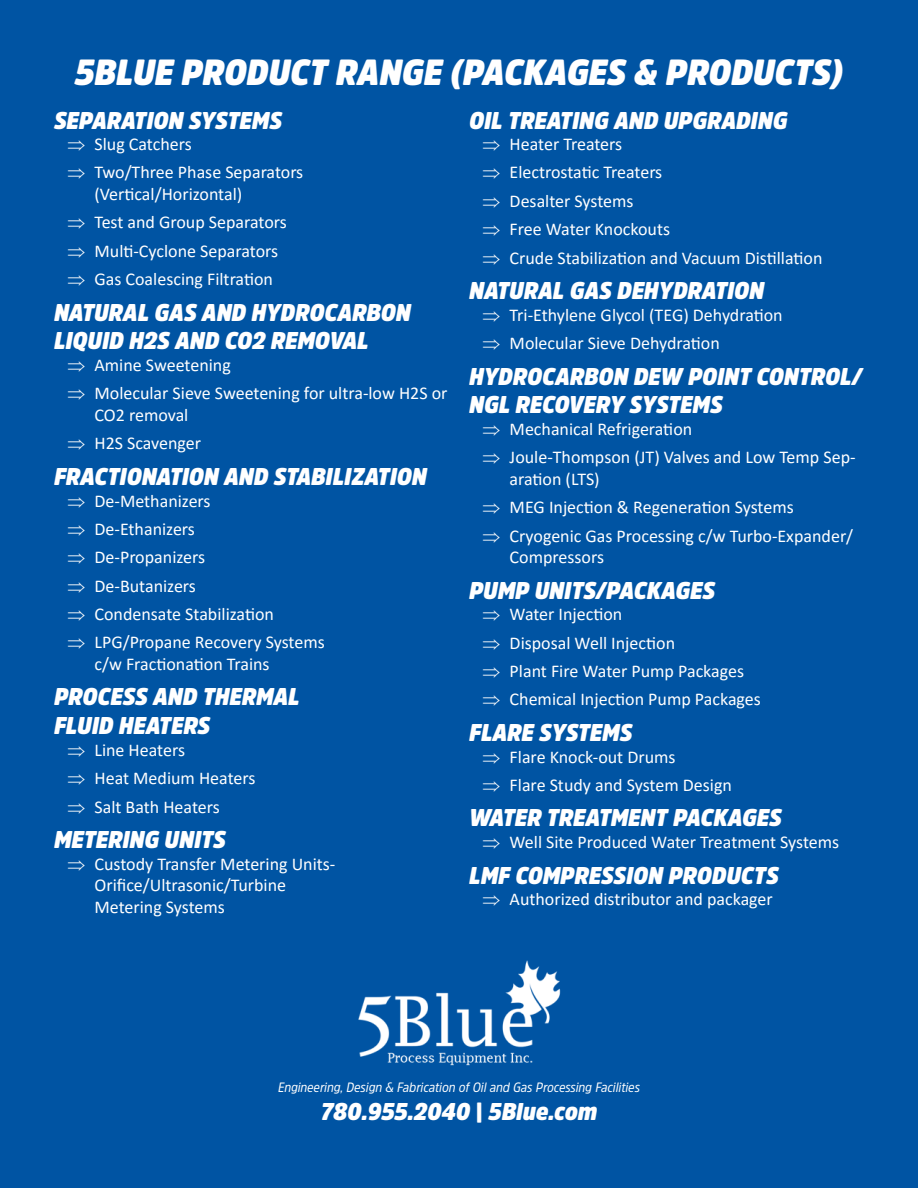
<style>
.page{position:relative;width:918px;height:1188px;background:#0054a3}
.page>*{position:absolute;margin:0;border:0;box-sizing:border-box;transform-origin:0 0}
.t1{font:italic 900 36px "Amsi Pro Narw";color:#fff}
.AmisPro_Header{font:italic 900 24px/28.8px "Amsi Pro Narw";color:#fff}
.t2{font:18px/21.6px "Calibri";color:#fff}
.t3{font:italic 13.5px "Amsi Pro Narw";color:#fff}
</style>
<div class="page">
<img style="left:358px;top:960px;width:203px;height:106px">
<p class="t1" style="left:75px;top:47px;width:770px">5BLUE PRODUCT RANGE (PACKAGES &amp; PRODUCTS)</p>
<p class="AmisPro_Header" style="left:54px;top:105px;width:229px">SEPARATION SYSTEMS</p>
<p class="t2" style="left:68px;top:133px;width:126px">⇒ Slug Catchers</p>
<p class="t2" style="left:94px;top:161px;width:210px;text-indent:-27px">⇒ Two/Three Phase Separators (Vertical/Horizontal)</p>
<p class="t2" style="left:68px;top:211px;width:221px">⇒ Test and Group Separators</p>
<p class="t2" style="left:68px;top:240px;width:212px">⇒ Multi-Cyclone Separators</p>
<p class="t2" style="left:68px;top:268px;width:207px">⇒ Gas Coalescing Filtration</p>
<p class="AmisPro_Header" style="left:54px;top:297px;width:358px">NATURAL GAS AND HYDROCARBON<br>LIQUID H2S AND CO2 REMOVAL</p>
<p class="t2" style="left:68px;top:354px;width:165px">⇒ Amine Sweetening</p>
<p class="t2" style="left:94px;top:382px;width:354px;text-indent:-27px">⇒ Molecular Sieve Sweetening for ultra-low H2S or<br>CO2 removal</p>
<p class="t2" style="left:68px;top:432px;width:135px">⇒ H2S Scavenger</p>
<p class="AmisPro_Header" style="left:54px;top:462px;width:374px">FRACTIONATION AND STABILIZATION</p>
<p class="t2" style="left:68px;top:489px;width:145px">⇒ De-Methanizers</p>
<p class="t2" style="left:68px;top:518px;width:129px">⇒ De-Ethanizers</p>
<p class="t2" style="left:68px;top:546px;width:139px">⇒ De-Propanizers</p>
<p class="t2" style="left:68px;top:574px;width:130px">⇒ De-Butanizers</p>
<p class="t2" style="left:68px;top:603px;width:208px">⇒ Condensate Stabilization</p>
<p class="t2" style="left:94px;top:631px;width:232px;text-indent:-27px">⇒ LPG/Propane Recovery Systems c/w Fractionation Trains</p>
<p class="AmisPro_Header" style="left:54px;top:682px;width:247px">PROCESS AND THERMAL<br>FLUID HEATERS</p>
<p class="t2" style="left:68px;top:739px;width:119px">⇒ Line Heaters</p>
<p class="t2" style="left:68px;top:767px;width:189px">⇒ Heat Medium Heaters</p>
<p class="t2" style="left:68px;top:795px;width:154px">⇒ Salt Bath Heaters</p>
<p class="AmisPro_Header" style="left:54px;top:825px;width:173px">METERING UNITS</p>
<p class="t2" style="left:94px;top:852px;width:242px;text-indent:-27px">⇒ Custody Transfer Metering Units-<br>Orifice/Ultrasonic/Turbine<br>Metering Systems</p>
<p class="AmisPro_Header" style="left:469px;top:105px;width:320px">OIL TREATING AND UPGRADING</p>
<p class="t2" style="left:483px;top:133px;width:141px">⇒ Heater Treaters</p>
<p class="t2" style="left:483px;top:161px;width:181px">⇒ Electrostatic Treaters</p>
<p class="t2" style="left:483px;top:190px;width:153px">⇒ Desalter Systems</p>
<p class="t2" style="left:483px;top:218px;width:189px">⇒ Free Water Knockouts</p>
<p class="t2" style="left:483px;top:246px;width:341px">⇒ Crude Stabilization and Vacuum Distillation</p>
<p class="AmisPro_Header" style="left:469px;top:276px;width:297px">NATURAL GAS DEHYDRATION</p>
<p class="t2" style="left:483px;top:303px;width:302px">⇒ Tri-Ethylene Glycol (TEG) Dehydration</p>
<p class="t2" style="left:483px;top:332px;width:239px">⇒ Molecular Sieve Dehydration</p>
<p class="AmisPro_Header" style="left:469px;top:361px;width:394px">HYDROCARBON DEW POINT CONTROL/<br>NGL RECOVERY SYSTEMS</p>
<p class="t2" style="left:483px;top:418px;width:211px">⇒ Mechanical Refrigeration</p>
<p class="t2" style="left:510px;top:446px;width:348px;text-indent:-27px">⇒ Joule-Thompson (JT) Valves and Low Temp Sep&shy;aration (LTS)</p>
<p class="t2" style="left:483px;top:496px;width:313px">⇒ MEG Injection &amp; Regeneration Systems</p>
<p class="t2" style="left:510px;top:524px;width:345px;text-indent:-27px">⇒ Cryogenic Gas Processing c/w Turbo-Expander/<br>Compressors</p>
<p class="AmisPro_Header" style="left:469px;top:575px;width:247px">PUMP UNITS/PACKAGES</p>
<p class="t2" style="left:483px;top:603px;width:141px">⇒ Water Injection</p>
<p class="t2" style="left:483px;top:631px;width:194px">⇒ Disposal Well Injection</p>
<p class="t2" style="left:483px;top:660px;width:263px">⇒ Plant Fire Water Pump Packages</p>
<p class="t2" style="left:483px;top:688px;width:280px">⇒ Chemical Injection Pump Packages</p>
<p class="AmisPro_Header" style="left:469px;top:718px;width:165px">FLARE SYSTEMS</p>
<p class="t2" style="left:483px;top:745px;width:194px">⇒ Flare Knock-out Drums</p>
<p class="t2" style="left:483px;top:774px;width:251px">⇒ Flare Study and System Design</p>
<p class="AmisPro_Header" style="left:469px;top:803px;width:314px">WATER TREATMENT PACKAGES</p>
<p class="t2" style="left:483px;top:831px;width:358px">⇒ Well Site Produced Water Treatment Systems</p>
<p class="AmisPro_Header" style="left:469px;top:860px;width:311px">LMF COMPRESSION PRODUCTS</p>
<p class="t2" style="left:483px;top:888px;width:292px">⇒ Authorized distributor and packager</p>
<p class="t3" style="left:278px;top:1078px;width:363px">Engineering, Design &amp; Fabrication of Oil and Gas Processing Facilities</p>
<p class="AmisPro_Header" style="left:321px;top:1097px;width:278px">780.955.2040 | 5Blue.com</p>
</div>
